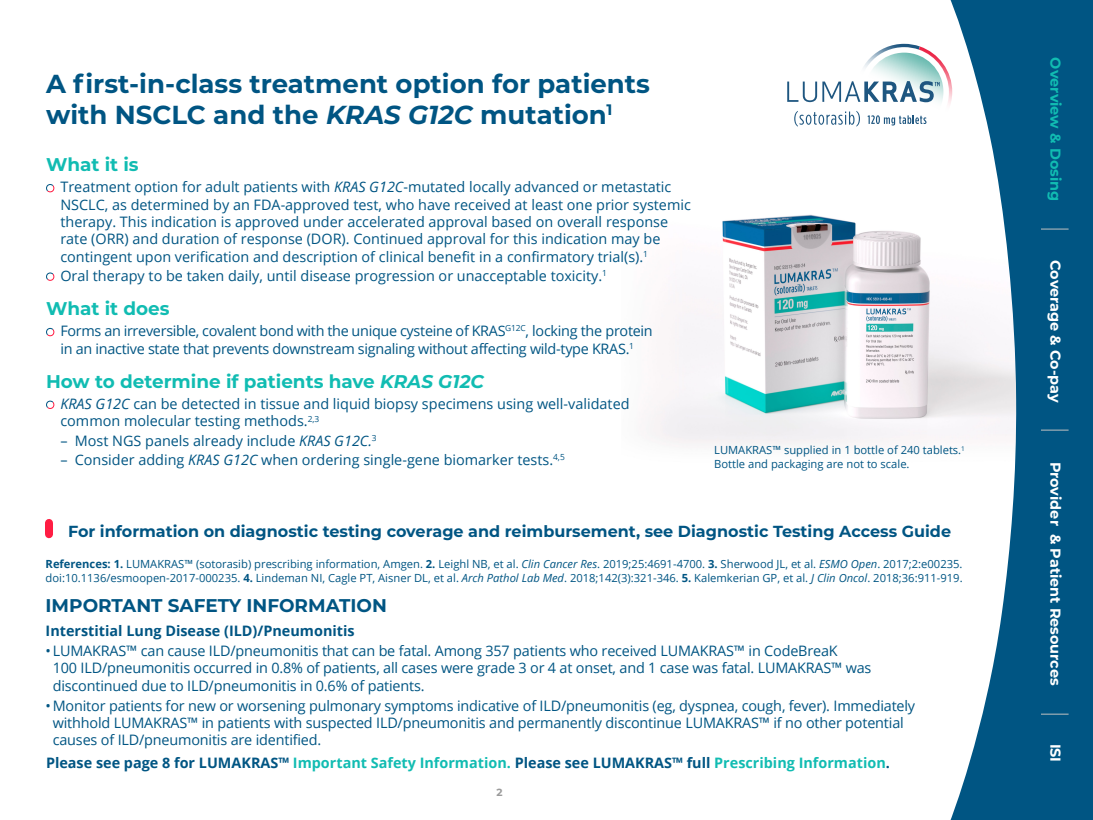
<style>
.page{position:relative;width:1093px;height:820px;background:#fff}
.page>*{position:absolute;margin:0;border:0;box-sizing:border-box;transform-origin:0 0}
.Syneos_Default_Style{font:700 26px/31.2px "Montserrat";color:#005583}
.Syneos_Default_Style-2{font:700 18.4px "Montserrat";color:#11bcb2}
.Syneos_Default_Style-3{font:700 18.4px "Montserrat";color:#005583}
.Syneos_Default_Style-4{font:700 16px "Montserrat";color:#005583}
.Syneos_Default_Style-5{font:14.4px/17.3px "Open Sans";letter-spacing:-.01em;color:#005583}
.subhead{font:700 14.4px "Open Sans";color:#005583}
.t1{font:700 14.4px "Montserrat";color:#fff}
.t2{font:700 14.4px "Montserrat";color:#11bcb2}
.Syneos_Default_Style-6{font:11.2px/13.4px "Open Sans";color:#005583}
.t3{font:700 10.4px "Montserrat";color:#9b9b9b}
.s1{font-style:italic}
.s2{font-weight:700}
.s3{color:#11bcb2}
.s4{color:#fff}
</style>
<div class="page">
<img style="left:650px;top:214px;width:300px;height:231px">
<svg style="left:950px;top:0;width:143px;height:819px;fill:#005583"></svg>
<svg style="left:787px;top:44px;width:165px;height:96px"></svg>
<svg style="left:1041px;top:430px;width:27px;height:1px"></svg>
<svg style="left:1041px;top:229px;width:27px;height:1px"></svg>
<svg style="left:1041px;top:713px;width:27px;height:1px"></svg>
<svg style="left:46px;top:184px;width:9px;height:9px"></svg>
<svg style="left:46px;top:272px;width:9px;height:9px"></svg>
<svg style="left:46px;top:327px;width:9px;height:9px"></svg>
<svg style="left:46px;top:400px;width:9px;height:9px"></svg>
<div style="left:45px;top:522px;width:8px;height:12px;background:#ff1d43"></div>
<p class="Syneos_Default_Style" style="left:46px;top:67px;width:605px">A first-in-class treatment option for patients with NSCLC and the <span class="s1">KRAS G12C</span> mutation<sup>1</sup></p>
<p class="Syneos_Default_Style-2" style="left:46px;top:151px;width:94px">What it is</p>
<p class="Syneos_Default_Style-5" style="left:60px;top:178px;width:632px">Treatment option for adult patients with <span class="s1">KRAS G12C</span>-mutated locally advanced or metastatic NSCLC, as determined by an FDA-approved test, who have received at least one prior systemic therapy. This indication is approved under accelerated approval based on overall response rate (ORR) and duration of response (DOR). Continued approval for this indication may be contingent upon verification and description of clinical benefit in a confirmatory trial(s).<sup>1</sup></p>
<p class="Syneos_Default_Style-5" style="left:60px;top:266px;width:548px">Oral therapy to be taken daily, until disease progression or unacceptable toxicity.<sup>1</sup></p>
<p class="Syneos_Default_Style-2" style="left:46px;top:295px;width:125px">What it does</p>
<p class="Syneos_Default_Style-5" style="left:60px;top:322px;width:594px">Forms an irreversible, covalent bond with the unique cysteine of KRAS<sup>G12C</sup>, locking the protein in an inactive state that prevents downstream signaling without affecting wild-type KRAS.<sup>1</sup></p>
<p class="Syneos_Default_Style-2" style="left:46px;top:368px;width:439px">How to determine if patients have <span class="s1">KRAS G12C</span></p>
<p class="Syneos_Default_Style-5" style="left:60px;top:394px;width:571px"><span class="s1">KRAS G12C</span> can be detected in tissue and liquid biopsy specimens using well-validated common molecular testing methods.<sup>2,3</sup></p>
<p class="Syneos_Default_Style-5" style="left:60px;top:431px;width:318px">– Most NGS panels already include <span class="s1">KRAS G12C.</span><sup>3</sup></p>
<p class="Syneos_Default_Style-5" style="left:60px;top:450px;width:506px">– Consider adding <span class="s1">KRAS G12C</span> when ordering single-gene biomarker tests.<sup>4,5</sup></p>
<p class="Syneos_Default_Style-6" style="left:714px;top:443px;width:252px">LUMAKRAS™ supplied in 1 bottle of 240 tablets.<sup>1<br></sup>Bottle and packaging are not to scale.</p>
<p class="Syneos_Default_Style-4" style="left:68px;top:519px;width:884px">For information on diagnostic testing coverage and reimbursement, see Diagnostic Testing Access Guide</p>
<p class="Syneos_Default_Style-6" style="left:46px;top:557px;width:918px"><span class="s2">References: 1.</span> LUMAKRAS™ (sotorasib) prescribing information, Amgen. <span class="s2">2.</span> Leighl NB, et al. <span class="s1">Clin Cancer Res</span>. 2019;25:4691-4700. <span class="s2">3.</span> Sherwood JL, et al. <span class="s1">ESMO Open</span>. 2017;2:e00235. doi:10.1136/esmoopen-2017-000235. <span class="s2">4.</span> Lindeman NI, Cagle PT, Aisner DL, et al. <span class="s1">Arch Pathol Lab Med</span>. 2018;142(3):321-346. <span class="s2">5.</span> Kalemkerian GP, et al. <span class="s1">J Clin Oncol</span>. 2018;36:911-919.</p>
<p class="Syneos_Default_Style-3" style="left:46px;top:592px;width:343px">IMPORTANT SAFETY INFORMATION</p>
<p class="subhead" style="left:46px;top:620px;width:311px">Interstitial Lung Disease (ILD)/Pneumonitis</p>
<p class="Syneos_Default_Style-5" style="left:53px;top:641px;width:820px;text-indent:-7px">•LUMAKRAS™ can cause ILD/pneumonitis that can be fatal. Among 357 patients who received LUMAKRAS™ in CodeBreaK<br>100 ILD/pneumonitis occurred in 0.8% of patients, all cases were grade 3 or 4 at onset, and 1 case was fatal. LUMAKRAS™ was discontinued due to ILD/pneumonitis in 0.6% of patients.</p>
<p class="Syneos_Default_Style-5" style="left:53px;top:696px;width:864px;text-indent:-7px">•Monitor patients for new or worsening pulmonary symptoms indicative of ILD/pneumonitis (eg, dyspnea, cough, fever). Immediately withhold LUMAKRAS™ in patients with suspected ILD/pneumonitis and permanently discontinue LUMAKRAS™ if no other potential causes of ILD/pneumonitis are identified.</p>
<p class="subhead" style="left:46px;top:752px;width:849px">Please see page 8 for LUMAKRAS™ <span class="s3">Important Safety Information.</span> Please see LUMAKRAS™ full <span class="s3">Prescribing Information</span>.<span class="s4">.</span></p>
<p class="t3" style="left:496px;top:784px;width:8px">2</p>
<p class="t2" style="left:1066px;top:57px;width:145px;rotate:90deg">Overview &amp; Dosing</p>
<p class="t1" style="left:1066px;top:260px;width:144px;rotate:90deg">Coverage &amp; Co-pay</p>
<p class="t1" style="left:1066px;top:461px;width:225px;rotate:90deg">Provider &amp; Patient Resources</p>
<p class="t1" style="left:1066px;top:743px;width:20px;rotate:90deg">ISI</p>
</div>
